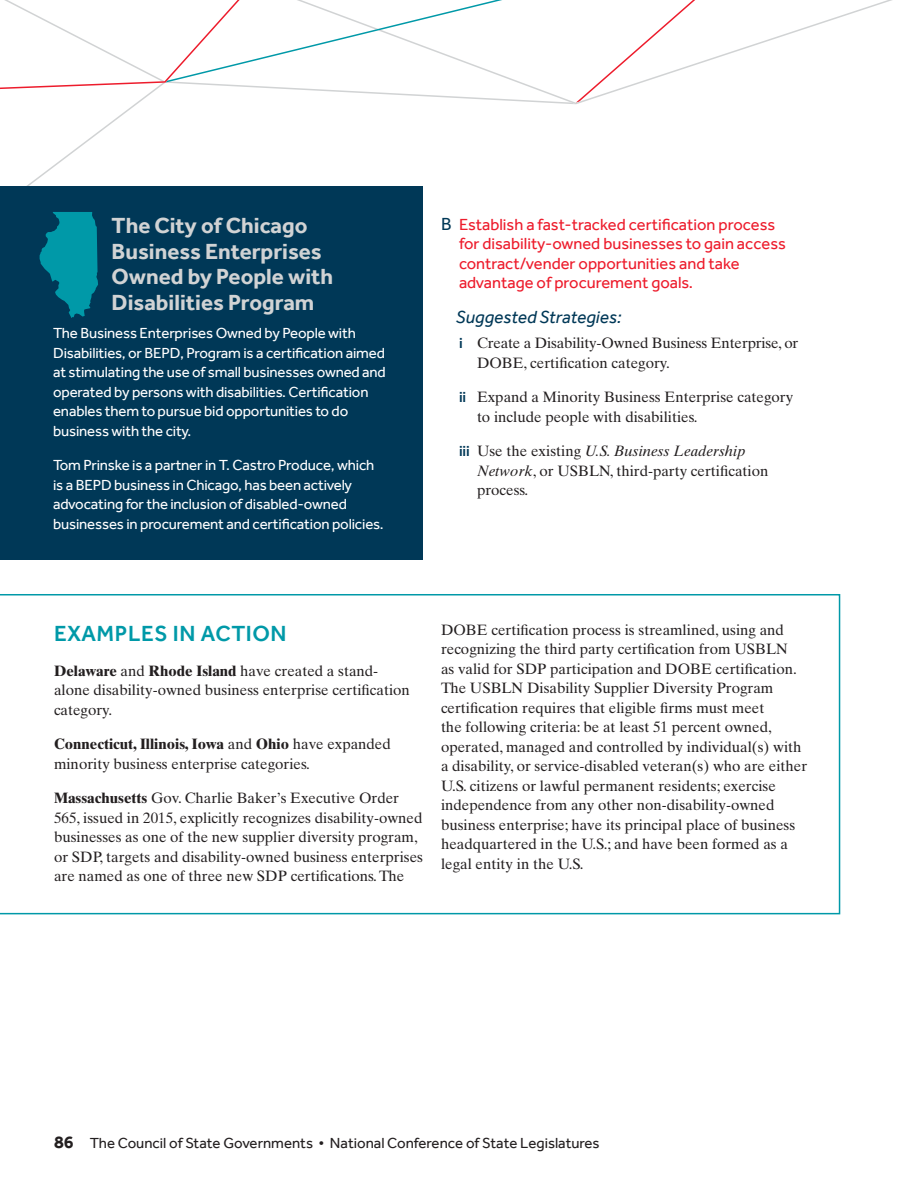
<style>
.page{position:relative;width:918px;height:1188px;background:#fff}
.page>*{position:absolute;margin:0;border:0;box-sizing:border-box;transform-origin:0 0}
.t1{font:700 22.5px/25.5px "Effra";color:#d1d3d4}
.t2{font:500 22.5px "Effra";letter-spacing:.025em;color:#0099a8}
.t3{font:italic 18px "Effra";color:#003857}
.t4{font:16.5px/19.5px "Effra";color:#ed1c2c}
.Body{font:15px/19.5px "Times Ten LT";color:#231f20}
.Pull-Out_Body_1{font:15px/19.5px "Effra";letter-spacing:-.01em;color:#fff}
.t5{font:15px "Effra";color:#231f20}
.s1{font-size:18px;color:#003857}
.s2{font-family:"Effra";font-weight:500;color:#003857}
.s3{font-style:italic}
.s4{font-weight:700}
.s5{font-weight:700;font-size:18px}
</style>
<div class="page">
<svg style="left:710px;top:0;width:182px;height:60px"></svg>
<div style="left:0;top:186px;width:423px;height:374px;background:#003857"></div>
<svg style="left:0;top:0;width:710px;height:318px"></svg>
<svg style="left:0;top:594px;width:840px;height:320px"></svg>
<h4 class="t1" style="left:112px;top:213px;width:223px">The City of Chicago<br>Business Enterprises<br>Owned by People with<br>Disabilities Program</h4>
<p class="Pull-Out_Body_1" style="left:53px;top:323px;width:334px">The Business Enterprises Owned by People with Disabilities, or BEPD, Program is a certification aimed at stimulating the use of small businesses owned and operated by persons with disabilities. Certification enables them to pursue bid opportunities to do business with the city.</p>
<p class="Pull-Out_Body_1" style="left:53px;top:455px;width:332px">Tom Prinske is a partner in T. Castro Produce, which is a BEPD business in Chicago, has been actively advocating for the inclusion of disabled-owned businesses in procurement and certification policies.</p>
<p class="t4" style="left:459px;top:214px;width:328px;text-indent:-18px"><span class="s1">B</span> Establish a fast-tracked certification process for disability-owned businesses to gain access contract/vender opportunities and take advantage of procurement goals.</p>
<h4 class="t3" style="left:456px;top:306px;width:167px">Suggested Strategies:</h4>
<p class="Body" style="left:477px;top:333px;width:323px;text-indent:-18px"><span class="s2">i</span> Create a Disability-Owned Business Enterprise, or<br>DOBE, certification category.</p>
<p class="Body" style="left:477px;top:387px;width:318px;text-indent:-18px"><span class="s2">ii</span> Expand a Minority Business Enterprise category to include people with disabilities.</p>
<p class="Body" style="left:477px;top:441px;width:293px;text-indent:-18px"><span class="s2">iii</span> Use the existing <span class="s3">U.S. Business Leadership<br>Network</span>, or USBLN, third-party certification process.</p>
<h4 class="t2" style="left:54px;top:620px;width:234px">EXAMPLES IN ACTION</h4>
<p class="Body" style="left:54px;top:661px;width:357px"><span class="s4">Delaware</span> and <span class="s4">Rhode Island</span> have created a stand&shy;alone disability-owned business enterprise certification category.</p>
<p class="Body" style="left:54px;top:734px;width:338px"><span class="s4">Connecticut, Illinois, Iowa</span> and <span class="s4">Ohio</span> have expanded minority business enterprise categories.</p>
<p class="Body" style="left:54px;top:788px;width:371px"><span class="s4">Massachusetts</span> Gov. Charlie Baker’s Executive Order 565, issued in 2015, explicitly recognizes disability-owned businesses as one of the new supplier diversity program, or SDP, targets and disability-owned business enterprises are named as one of three new SDP certifications. The</p>
<p class="Body" style="left:441px;top:620px;width:368px">DOBE certification process is streamlined, using and recognizing the third party certification from USBLN<br>as valid for SDP participation and DOBE certification.<br>The USBLN Disability Supplier Diversity Program certification requires that eligible firms must meet<br>the following criteria: be at least 51 percent owned, operated, managed and controlled by individual(s) with a disability, or service-disabled veteran(s) who are either U.S. citizens or lawful permanent residents; exercise independence from any other non-disability-owned business enterprise; have its principal place of business headquartered in the U.S.; and have been formed as a legal entity in the U.S.</p>
<p class="t5" style="left:54px;top:1135px;width:547px"><span class="s5">86</span> The Council of State Governments • National Conference of State Legislatures</p>
</div>
